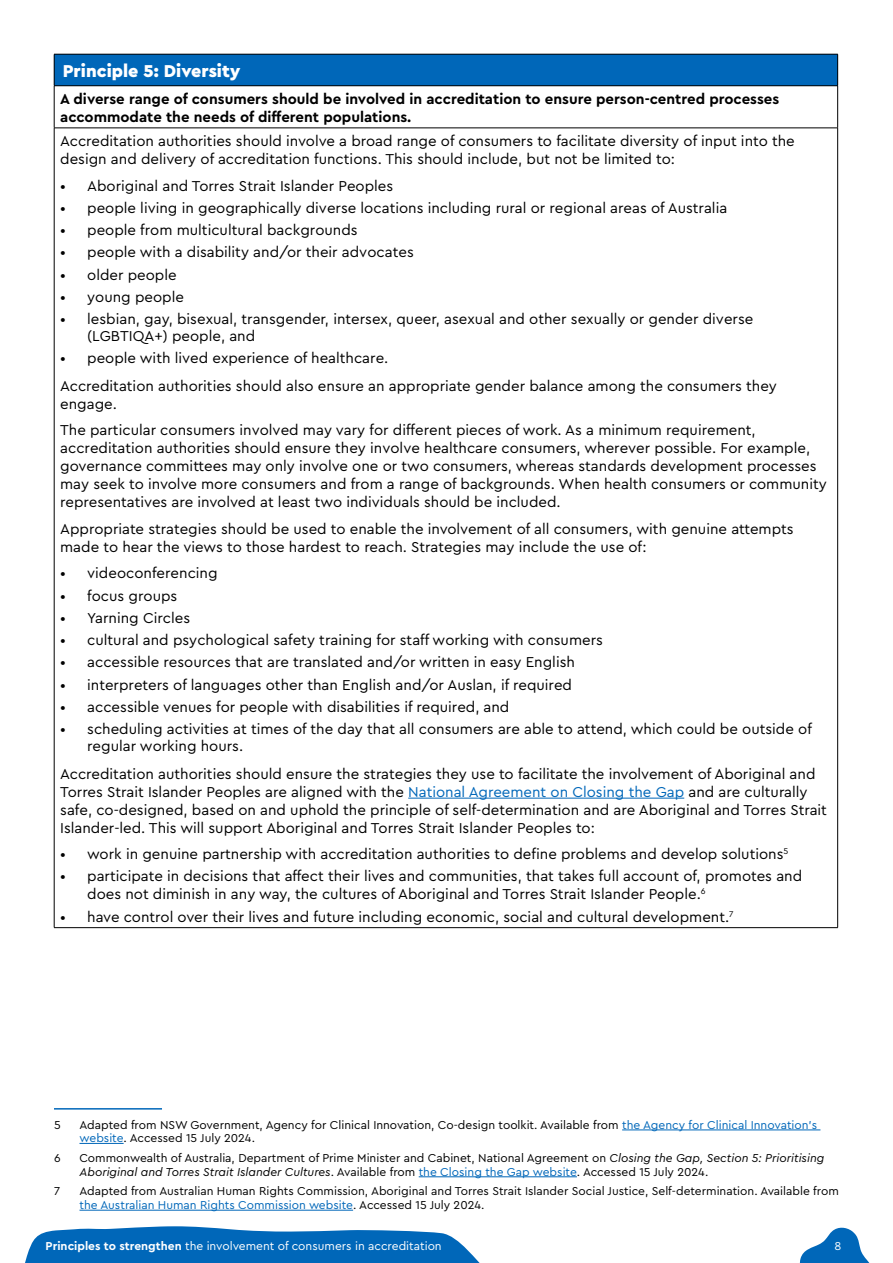
<style>
.page{position:relative;width:893px;height:1263px;background:#fff}
.page>*{position:absolute;margin:0;border:0;box-sizing:border-box;transform-origin:0 0}
.t1{font:900 18px "Cera Pro";color:#fff}
.t2{font:15px/18px "Cera Pro";color:#000}
.t3{font:700 15px/18px "Cera Pro";color:#000}
.Footnote{font:12px/13.5px "Cera Pro";color:#000}
.t4{font:12px "Cera Pro";color:#fff}
.s1{color:#0067b9}
.s2{font-style:italic}
.s3{font-weight:700}
</style>
<div class="page">
<svg style="left:25px;top:1226px;width:455px;height:37px;background:#257dc3"></svg>
<svg style="left:799px;top:1227px;width:71px;height:36px"></svg>
<div style="left:54px;top:54px;width:784px;height:32px;background:#0067b9"></div>
<hr style="left:54px;top:54px;width:784px;height:1px;background:#000">
<hr style="left:54px;top:54px;width:1px;height:32px;background:#000">
<hr style="left:837px;top:54px;width:1px;height:32px;background:#000">
<hr style="left:54px;top:85px;width:784px;height:1px;background:#000">
<hr style="left:54px;top:86px;width:1px;height:42px;background:#000">
<hr style="left:837px;top:86px;width:1px;height:42px;background:#000">
<hr style="left:54px;top:128px;width:784px;height:1px;background:#000">
<hr style="left:54px;top:128px;width:1px;height:799px;background:#000">
<hr style="left:837px;top:128px;width:1px;height:799px;background:#000">
<hr style="left:54px;top:927px;width:784px;height:1px;background:#000">
<hr style="left:408px;top:798px;width:276px;height:1px;background:#0067b9">
<hr style="left:54px;top:1108px;width:108px;height:1px;background:#0067b9">
<hr style="left:622px;top:1129px;width:198px;height:1px;background:#0067b9">
<hr style="left:80px;top:1143px;width:44px;height:1px;background:#0067b9">
<hr style="left:419px;top:1176px;width:158px;height:1px;background:#0067b9">
<hr style="left:80px;top:1210px;width:273px;height:1px;background:#0067b9">
<h2 class="t1" style="left:63px;top:59px;width:179px">Principle 5: Diversity</h2>
<p class="t3" style="left:60px;top:89px;width:720px">A diverse range of consumers should be involved in accreditation to ensure person-centred processes accommodate the needs of different populations.</p>
<p class="t2" style="left:60px;top:131px;width:736px">Accreditation authorities should involve a broad range of consumers to facilitate diversity of input into the design and delivery of accreditation functions. This should include, but not be limited to:</p>
<p class="t2" style="left:60px;top:176px;width:335px">• Aboriginal and Torres Strait Islander Peoples</p>
<p class="t2" style="left:60px;top:198px;width:669px">• people living in geographically diverse locations including rural or regional areas of Australia</p>
<p class="t2" style="left:60px;top:220px;width:299px">• people from multicultural backgrounds</p>
<p class="t2" style="left:60px;top:243px;width:355px">• people with a disability and/or their advocates</p>
<p class="t2" style="left:60px;top:265px;width:118px">• older people</p>
<p class="t2" style="left:60px;top:287px;width:125px">• young people</p>
<p class="t2" style="left:87px;top:310px;width:668px;line-height:16.8px;text-indent:-27px">• lesbian, gay, bisexual, transgender, intersex, queer, asexual and other sexually or gender diverse (LGBTIQA+) people, and</p>
<p class="t2" style="left:60px;top:348px;width:330px">• people with lived experience of healthcare.</p>
<p class="t2" style="left:60px;top:376px;width:718px">Accreditation authorities should also ensure an appropriate gender balance among the consumers they engage.</p>
<p class="t2" style="left:60px;top:421px;width:768px">The particular consumers involved may vary for different pieces of work. As a minimum requirement, accreditation authorities should ensure they involve healthcare consumers, wherever possible. For example, governance committees may only involve one or two consumers, whereas standards development processes may seek to involve more consumers and from a range of backgrounds. When health consumers or community representatives are involved at least two individuals should be included.</p>
<p class="t2" style="left:60px;top:519px;width:735px">Appropriate strategies should be used to enable the involvement of all consumers, with genuine attempts made to hear the views to those hardest to reach. Strategies may include the use of:</p>
<p class="t2" style="left:60px;top:564px;width:159px">• videoconferencing</p>
<p class="t2" style="left:60px;top:586px;width:119px">• focus groups</p>
<p class="t2" style="left:60px;top:608px;width:132px">• Yarning Circles</p>
<p class="t2" style="left:60px;top:630px;width:544px">• cultural and psychological safety training for staff working with consumers</p>
<p class="t2" style="left:60px;top:653px;width:516px">• accessible resources that are translated and/or written in easy English</p>
<p class="t2" style="left:60px;top:675px;width:513px">• interpreters of languages other than English and/or Auslan, if required</p>
<p class="t2" style="left:60px;top:697px;width:451px">• accessible venues for people with disabilities if required, and</p>
<p class="t2" style="left:87px;top:720px;width:726px;line-height:16.8px;text-indent:-27px">• scheduling activities at times of the day that all consumers are able to attend, which could be outside of regular working hours.</p>
<p class="t2" style="left:60px;top:764px;width:768px">Accreditation authorities should ensure the strategies they use to facilitate the involvement of Aboriginal and Torres Strait Islander Peoples are aligned with the <span class="s1">National Agreement on Closing the Gap</span> and are culturally safe, co-designed, based on and uphold the principle of self-determination and are Aboriginal and Torres Strait Islander-led. This will support Aboriginal and Torres Strait Islander Peoples to:</p>
<p class="t2" style="left:60px;top:844px;width:730px">• work in genuine partnership with accreditation authorities to define problems and develop solutions<sup>5</sup></p>
<p class="t2" style="left:87px;top:867px;width:716px;text-indent:-27px">• participate in decisions that affect their lives and communities, that takes full account of, promotes and does not diminish in any way, the cultures of Aboriginal and Torres Strait Islander People.<sup>6</sup></p>
<p class="t2" style="left:60px;top:907px;width:675px">• have control over their lives and future including economic, social and cultural development.<sup>7</sup></p>
<p class="Footnote" style="left:54px;top:1117px;width:8px">5</p>
<p class="Footnote" style="left:80px;top:1117px;width:739px">Adapted from NSW Government, Agency for Clinical Innovation, Co-design toolkit. Available from <span class="s1">the Agency for Clinical Innovation’s website</span>. Accessed 15 July 2024.</p>
<p class="Footnote" style="left:54px;top:1151px;width:8px">6</p>
<p class="Footnote" style="left:80px;top:1151px;width:746px">Commonwealth of Australia, Department of Prime Minister and Cabinet, National Agreement on <span class="s2">Closing the Gap, Section 5: Prioritising<br>Aboriginal and Torres Strait Islander Cultures</span>. Available from <span class="s1">the Closing the Gap website</span>. Accessed 15 July 2024.</p>
<p class="Footnote" style="left:54px;top:1184px;width:8px">7</p>
<p class="Footnote" style="left:80px;top:1184px;width:761px">Adapted from Australian Human Rights Commission, Aboriginal and Torres Strait Islander Social Justice, Self-determination. Available from <span class="s1">the Australian Human Rights Commission website</span>. Accessed 15 July 2024.</p>
<p class="t4" style="left:46px;top:1238px;width:299px">Ahpra and the National Boards annual report 2022/23</p>
<p class="t4" style="left:46px;top:1238px;width:398px"><span class="s3">Principles to strengthen</span> the involvement of consumers in accreditation</p>
<p class="t4" style="left:834px;top:1238px;width:8px">8</p>
</div>
